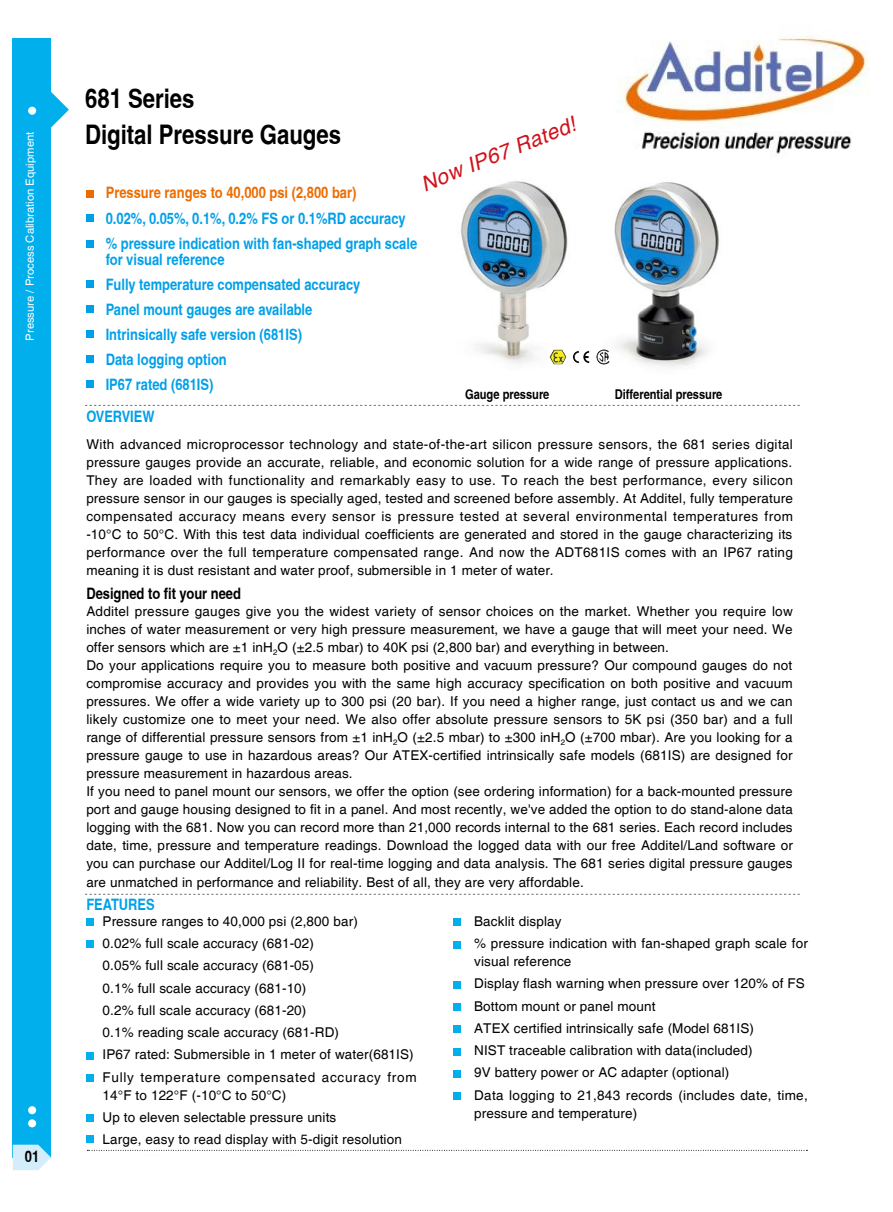
<style>
.page{position:relative;width:893px;height:1212px;background:#fff}
.page>*{position:absolute;margin:0;border:0;box-sizing:border-box;transform-origin:0 0}
.t1{font:700 condensed 27px "Helvetica";color:#000}
.t2{font:italic 21px "Helvetica";color:#d0121b}
.t3{font:700 condensed 15.75px/25px "Helvetica";color:#00a0e9}
.t4{font:700 condensed 15.75px "Helvetica";color:#ed6c00}
.t5{font:700 condensed 15.75px "Helvetica";color:#000}
.t6{font:13.5px/18px "Helvetica";letter-spacing:.01em;color:#000}
.t7{font:700 condensed 13.5px "Helvetica";color:#000}
.t8{font:11.25px "Helvetica";color:#fff}
</style>
<div class="page">
<div style="left:13px;top:38px;width:38px;height:1119px;background:#00afec"></div>
<svg style="left:51px;top:92px;width:18px;height:36px"></svg>
<div style="left:28px;top:107px;width:8px;height:8px;background:#fff;border-radius:50%"></div>
<div style="left:28px;top:1119px;width:8px;height:8px;background:#fff;border-radius:50%"></div>
<div style="left:28px;top:1106px;width:8px;height:8px;background:#fff;border-radius:50%"></div>
<svg style="left:13px;top:1145px;width:38px;height:25px"></svg>
<svg style="left:87px;top:1150px;width:720px;height:1px"></svg>
<div style="left:86px;top:918px;width:8px;height:7px;background:#00afec"></div>
<div style="left:453px;top:941px;width:7px;height:7px;background:#00afec"></div>
<div style="left:453px;top:981px;width:7px;height:7px;background:#00afec"></div>
<div style="left:453px;top:1003px;width:7px;height:8px;background:#00afec"></div>
<div style="left:453px;top:1026px;width:7px;height:7px;background:#00afec"></div>
<div style="left:453px;top:1048px;width:7px;height:7px;background:#00afec"></div>
<div style="left:453px;top:1070px;width:7px;height:7px;background:#00afec"></div>
<div style="left:453px;top:1092px;width:7px;height:8px;background:#00afec"></div>
<div style="left:86px;top:940px;width:8px;height:7px;background:#00afec"></div>
<div style="left:86px;top:1053px;width:8px;height:7px;background:#00afec"></div>
<div style="left:86px;top:1074px;width:8px;height:7px;background:#00afec"></div>
<div style="left:86px;top:1114px;width:8px;height:7px;background:#00afec"></div>
<div style="left:86px;top:1135px;width:8px;height:7px;background:#00afec"></div>
<div style="left:86px;top:190px;width:8px;height:7px;background:#ed6c00"></div>
<div style="left:86px;top:214px;width:8px;height:7px;background:#00a0e9"></div>
<div style="left:86px;top:240px;width:8px;height:7px;background:#00a0e9"></div>
<div style="left:86px;top:281px;width:8px;height:7px;background:#00a0e9"></div>
<div style="left:86px;top:331px;width:8px;height:7px;background:#00a0e9"></div>
<div style="left:86px;top:305px;width:8px;height:8px;background:#00a0e9"></div>
<div style="left:86px;top:355px;width:8px;height:8px;background:#00a0e9"></div>
<img style="left:461px;top:181px;width:118px;height:184px">
<img style="left:588px;top:182px;width:131px;height:185px">
<img style="left:573px;top:351px;width:16px;height:12px">
<img style="left:596px;top:350px;width:14px;height:14px">
<img style="left:549px;top:350px;width:17px;height:14px">
<div style="left:453px;top:918px;width:7px;height:7px;background:#00afec"></div>
<div style="left:86px;top:381px;width:7px;height:7px;background:#00a0e9"></div>
<svg style="left:85px;top:405px;width:715px;height:1px"></svg>
<svg style="left:85px;top:894px;width:715px;height:1px"></svg>
<img style="left:616px;top:36px;width:253px;height:120px">
<p class="t8" style="left:23px;top:341px;width:210px;rotate:-90deg">Pressure / Process Calibration Equipment</p>
<p class="t5" style="left:25px;top:1147px;width:16px">01</p>
<h1 class="t1" style="left:85px;top:82px;width:111px">681 Series</h1>
<h2 class="t2" style="left:417px;top:173px;width:166px;rotate:-22deg">Now IP67 Rated!</h2>
<h1 class="t1" style="left:85px;top:118px;width:258px">Digital Pressure Gauges</h1>
<p class="t4" style="left:106px;top:183px;width:252px">Pressure ranges to 40,000 psi (2,800 bar)</p>
<p class="t3" style="left:106px;top:205px;width:313px">0.02%, 0.05%, 0.1%, 0.2% FS or 0.1%RD accuracy % pressure indication with fan-shaped graph scale</p>
<p class="t3" style="left:106px;top:247px;width:256px">for visual reference<br>Fully temperature compensated accuracy<br>Panel mount gauges are available<br>Intrinsically safe version (681IS)<br>Data logging option<br>IP67 rated (681IS)</p>
<p class="t7" style="left:465px;top:386px;width:86px">Gauge pressure</p>
<p class="t7" style="left:615px;top:386px;width:109px">Differential pressure</p>
<p class="t6" style="left:86px;top:436px;width:708px;text-align:justify">With advanced microprocessor technology and state-of-the-art silicon pressure sensors, the 681 series digital pressure gauges provide an accurate, reliable, and economic solution for a wide range of pressure applications.<br>They are loaded with functionality and remarkably easy to use. To reach the best performance, every silicon pressure sensor in our gauges is specially aged, tested and screened before assembly. At Additel, fully temperature compensated accuracy means every sensor is pressure tested at several environmental temperatures from -10°C to 50°C. With this test data individual coefficients are generated and stored in the gauge characterizing its performance over the full temperature compensated range. And now the ADT681IS comes with an IP67 rating meaning it is dust resistant and water proof, submersible in 1 meter of water.</p>
<p class="t5" style="left:86px;top:584px;width:156px">Designed to fit your need</p>
<p class="t6" style="left:86px;top:603px;width:708px">Additel pressure gauges give you the widest variety of sensor choices on the market. Whether you require low inches of water measurement or very high pressure measurement, we have a gauge that will meet your need. We offer sensors which are ±1 inH<sub>2</sub>O (±2.5 mbar) to 40K psi (2,800 bar) and everything in between.<br>Do your applications require you to measure both positive and vacuum pressure? Our compound gauges do not compromise accuracy and provides you with the same high accuracy specification on both positive and vacuum pressures. We offer a wide variety up to 300 psi (20 bar). If you need a higher range, just contact us and we can likely customize one to meet your need. We also offer absolute pressure sensors to 5K psi (350 bar) and a full range of differential pressure sensors from ±1 inH<sub>2</sub>O (±2.5 mbar) to ±300 inH<sub>2</sub>O (±700 mbar). Are you looking for a pressure gauge to use in hazardous areas? Our ATEX-certified intrinsically safe models (681IS) are designed for pressure measurement in hazardous areas.<br>If you need to panel mount our sensors, we offer the option (see ordering information) for a back-mounted pressure port and gauge housing designed to fit in a panel. And most recently, we've added the option to do stand-alone data logging with the 681. Now you can record more than 21,000 records internal to the 681 series. Each record includes date, time, pressure and temperature readings. Download the logged data with our free Additel/Land software or you can purchase our Additel/Log II for real-time logging and data analysis. The 681 series digital pressure gauges are unmatched in performance and reliability. Best of all, they are very affordable.</p>
<p class="t3" style="left:86px;top:404px;width:70px">OVERVIEW</p>
<p class="t3" style="left:86px;top:892px;width:70px">FEATURES</p>
<p class="t6" style="left:103px;top:910px;width:316px;line-height:22.2px">Pressure ranges to 40,000 psi (2,800 bar)<br>0.02% full scale accuracy (681-02)<br>0.05% full scale accuracy (681-05)<br>0.1% full scale accuracy (681-10)<br>0.2% full scale accuracy (681-20)<br>0.1% reading scale accuracy (681-RD)<br>IP67 rated: Submersible in 1 meter of water(681IS)<br>Fully temperature compensated accuracy from</p>
<p class="t6" style="left:103px;top:1084px;width:301px;line-height:22.2px">14°F to 122°F (-10°C to 50°C)<br>Up to eleven selectable pressure units<br>Large, easy to read display with 5-digit resolution</p>
<p class="t6" style="left:474px;top:910px;width:335px;line-height:22.2px">Backlit display<br>% pressure indication with fan-shaped graph scale for</p>
<p class="t6" style="left:474px;top:951px;width:335px;line-height:22.2px">visual reference<br>Display flash warning when pressure over 120% of FS Bottom mount or panel mount<br>ATEX certified intrinsically safe (Model 681IS)<br>NIST traceable calibration with data(included)<br>9V battery power or AC adapter (optional)<br>Data logging to 21,843 records (includes date, time,</p>
<p class="t6" style="left:474px;top:1104px;width:165px">pressure and temperature)</p>
</div>
